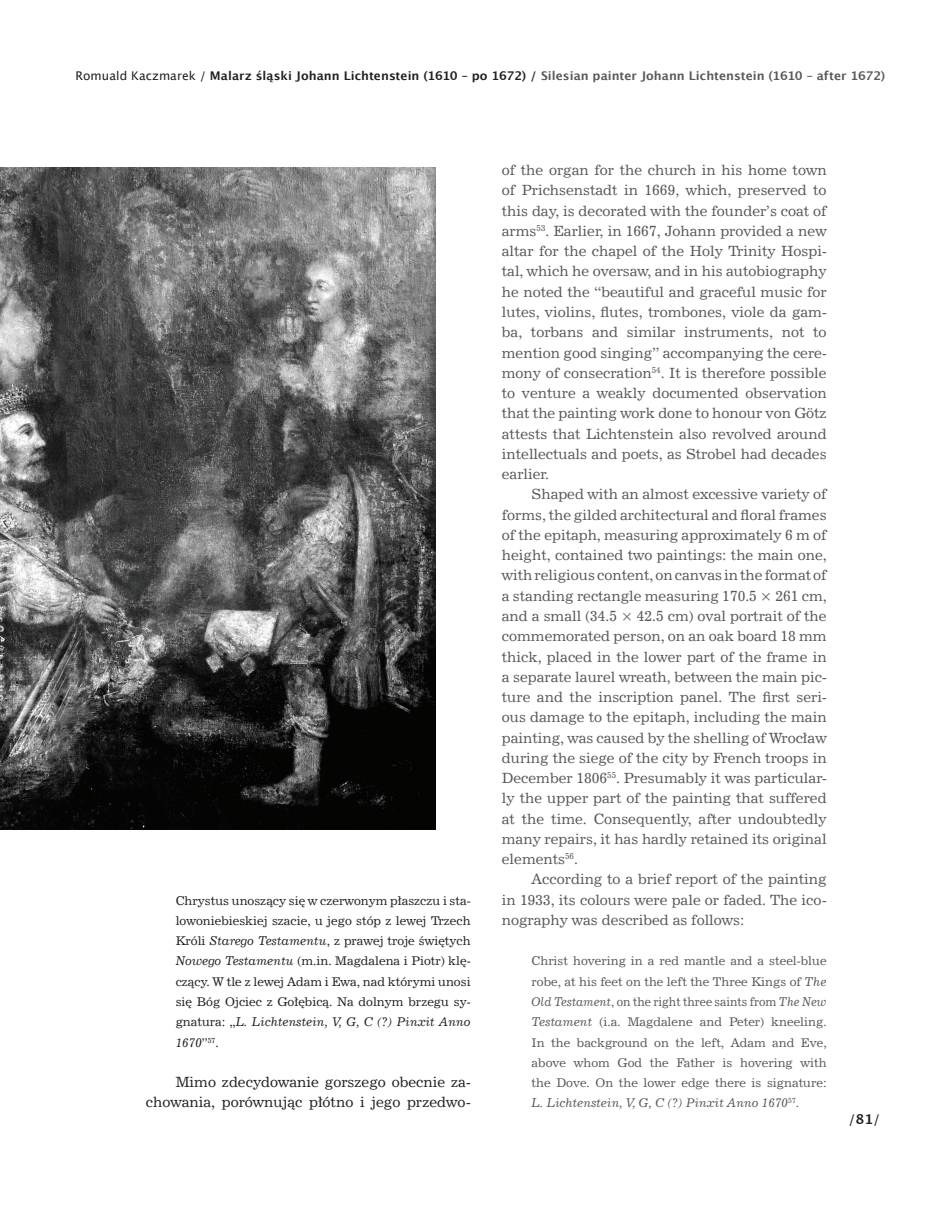
<style>
.page{position:relative;width:930px;height:1228px;background:#fff}
.page>*{position:absolute;margin:0;border:0;box-sizing:border-box;transform-origin:0 0}
.t1{font:14.1px/20.2px "News 702 EU";color:#57585a;text-align:justify}
.t2{font:14.1px/20.2px "News 702 EU";color:#231f20;text-align:right}
.t3{font:13.5px "Lucida Grande";color:#231f20}
.t4{font:12px/20.2px "News 702 EU";color:#57585a;text-align:justify}
.t5{font:12px/20.2px "News 702 EU";color:#231f20;text-align:justify}
.t6{font:700 12px "Lucida Grande";letter-spacing:.005em;color:#57585a}
.s1{font-weight:400;color:#231f20}
.s2{color:#231f20}
.s3{font-style:italic}
.s4{font-weight:700}
</style>
<div class="page">
<img style="left:0;top:167px;width:436px;height:662px">
<p class="t6" style="left:75px;top:66px;width:811px"><span class="s1">Romuald Kaczmarek /</span> <span class="s2">Malarz śląski Johann Lichtenstein (1610 – po 1672) /</span> Silesian painter Johann Lichtenstein (1610 – after 1672)</p>
<p class="t5" style="left:176px;top:890px;width:296px">Chrystus unoszący się w czerwonym płaszczu i sta&shy;lowoniebieskiej szacie, u jego stóp z lewej Trzech Króli <span class="s3">Starego Testamentu</span>, z prawej troje świętych <span class="s3">Nowego Testamentu</span> (m.in. Magdalena i Piotr) klę&shy;czący. W tle z lewej Adam i Ewa, nad którymi unosi się Bóg Ojciec z Gołębicą. Na dolnym brzegu sy&shy;gnatura: „<span class="s3">L. Lichtenstein, V, G, C (?) Pinxit Anno 1670</span>”<sup>57</sup>.</p>
<p class="t2" style="left:146px;top:1072px;width:326px">Mimo zdecydowanie gorszego obecnie za&shy;chowania, porównując płótno i jego przedwo-</p>
<p class="t1" style="left:502px;top:160px;width:326px">of the organ for the church in his home town of Prichsenstadt in 1669, which, preserved to this day, is decorated with the founder’s coat of arms<sup>53</sup>. Earlier, in 1667, Johann provided a new altar for the chapel of the Holy Trinity Hospi&shy;tal, which he oversaw, and in his autobiography he noted the “beautiful and graceful music for lutes, violins, flutes, trombones, viole da gam&shy;ba, torbans and similar instruments, not to mention good singing” accompanying the cere&shy;mony of consecration<sup>54</sup>. It is therefore possible to venture a weakly documented observation that the painting work done to honour von Götz attests that Lichtenstein also revolved around intellectuals and poets, as Strobel had decades earlier.</p>
<p class="t1" style="left:502px;top:484px;width:326px;text-indent:30px">Shaped with an almost excessive variety of forms, the gilded architectural and floral frames of the epitaph, measuring approximately 6 m of height, contained two paintings: the main one, with religious content, on canvas in the format of a standing rectangle measuring 170.5 × 261 cm, and a small (34.5 × 42.5 cm) oval portrait of the commemorated person, on an oak board 18 mm thick, placed in the lower part of the frame in a separate laurel wreath, between the main pic&shy;ture and the inscription panel. The first seri&shy;ous damage to the epitaph, including the main painting, was caused by the shelling of Wrocław during the siege of the city by French troops in December 1806<sup>55</sup>. Presumably it was particular&shy;ly the upper part of the painting that suffered at the time. Consequently, after undoubtedly many repairs, it has hardly retained its original elements<sup>56</sup>.</p>
<p class="t1" style="left:502px;top:869px;width:326px;text-indent:30px">According to a brief report of the painting in 1933, its colours were pale or faded. The ico&shy;nography was described as follows:</p>
<p class="t4" style="left:531px;top:951px;width:296px">Christ hovering in a red mantle and a steel-blue robe, at his feet on the left the Three Kings of <span class="s3">The Old Testament</span>, on the right three saints from <span class="s3">The New Testament</span> (i.a. Magdalene and Peter) kneeling.<br>In the background on the left, Adam and Eve, above whom God the Father is hovering with the Dove. On the lower edge there is signature:<br><span class="s3">L. Lichtenstein, V, G, C (?) Pinxit Anno 1670</span><sup>57</sup>.</p>
<p class="t3" style="left:848px;top:1111px;width:33px">/<span class="s4">81</span>/</p>
</div>
